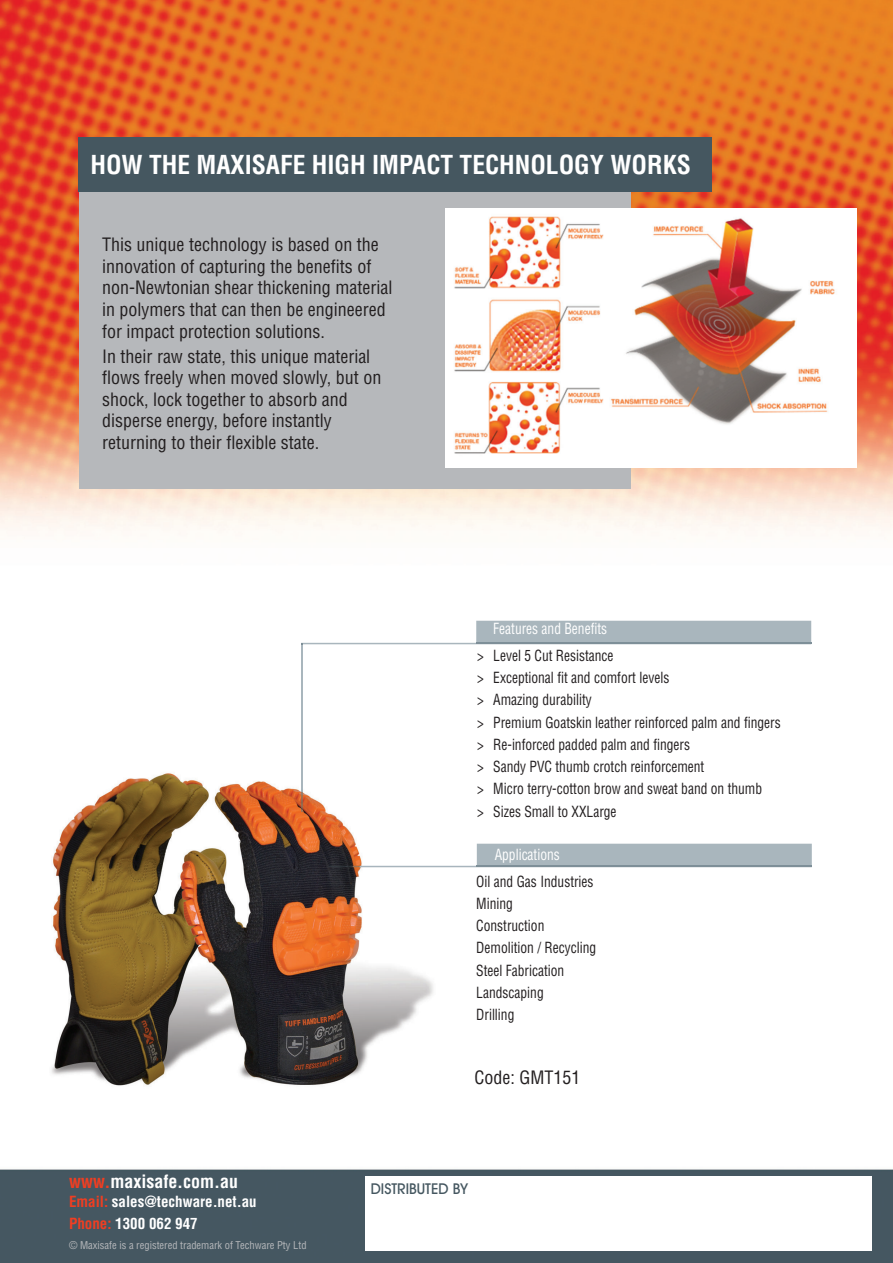
<style>
.page{position:relative;width:893px;height:1263px;background:#fff}
.page>*{position:absolute;margin:0;border:0;box-sizing:border-box;transform-origin:0 0}
.t1{font:700 condensed 25.5px "Helvetica";color:#fff}
.t2{font:condensed 18px/21.6px "Helvetica";color:#231f20}
.t3{font:700 condensed 18px "Helvetica";color:#fff}
.t4{font:condensed 15px/22.2px "Helvetica";color:#231f20;scale:.9 1}
.t5{font:700 condensed 15px/21.6px "Helvetica";color:#fff}
.t6{font:condensed 15px "Helvetica";color:#fff;scale:.9 1}
.t7{font:500 15px "Avant Garde IT Cby BT";color:#455760}
.t8{font:condensed 10.5px "Helvetica";color:#b6b8bb}
.s1{color:#ef3e22}
</style>
<div class="page">
<img style="left:0;top:0;width:892px;height:1262px">
<div style="left:366px;top:1177px;width:506px;height:74px;background:#fff"></div>
<div style="left:476px;top:621px;width:335px;height:22px;background:#a9b6bd"></div>
<img style="left:301px;top:643px;width:510px;height:1px">
<div style="left:79px;top:181px;width:551px;height:308px;background:#b6b8bb"></div>
<div style="left:78px;top:138px;width:634px;height:54px;background:#455760"></div>
<img style="left:445px;top:208px;width:411px;height:259px">
<div style="left:477px;top:844px;width:335px;height:22px;background:#a9b6bd"></div>
<img style="left:328px;top:866px;width:484px;height:1px">
<img style="left:301px;top:645px;width:2px;height:166px">
<h1 class="t1" style="left:91px;top:155px;width:602px">HOW THE MAXISAFE HIGH IMPACT TECHNOLOGY WORKS</h1>
<p class="t2" style="left:102px;top:235px;width:292px">This unique technology is based on the innovation of capturing the benefits of non-Newtonian shear thickening material in polymers that can then be engineered for impact protection solutions.</p>
<p class="t2" style="left:102px;top:347px;width:281px">In their raw state, this unique material flows freely when moved slowly, but on shock, lock together to absorb and disperse energy, before instantly returning to their flexible state.</p>
<p class="t6" style="left:493px;top:623px;width:128px">Features and Benefits</p>
<p class="t4" style="left:477px;top:645px;width:339px">&gt; Level 5 Cut Resistance<br>&gt; Exceptional fit and comfort levels<br>&gt; Amazing durability<br>&gt; Premium Goatskin leather reinforced palm and fingers &gt; Re-inforced padded palm and fingers<br>&gt; Sandy PVC thumb crotch reinforcement<br>&gt; Micro terry-cotton brow and sweat band on thumb<br>&gt; Sizes Small to XXLarge</p>
<p class="t6" style="left:495px;top:849px;width:74px">Applications</p>
<p class="t4" style="left:476px;top:871px;width:135px">Oil and Gas Industries<br>Mining<br>Construction<br>Demolition / Recycling<br>Steel Fabrication<br>Landscaping<br>Drilling</p>
<p class="t2" style="left:474px;top:1068px;width:107px">Code: GMT151</p>
<p class="t3" style="left:69px;top:1174px;width:171px"><span class="s1">www.</span>maxisafe.com.au</p>
<p class="t5" style="left:69px;top:1192px;width:189px"><span class="s1">Email:</span> sales@techware.net.au<br><span class="s1">Phone:</span> 1300 062 947</p>
<p class="t8" style="left:69px;top:1241px;width:239px">© Maxisafe is a registered trademark of Techware Pty Ltd</p>
<p class="t7" style="left:371px;top:1183px;width:98px">DISTRIBUTED BY</p>
</div>
